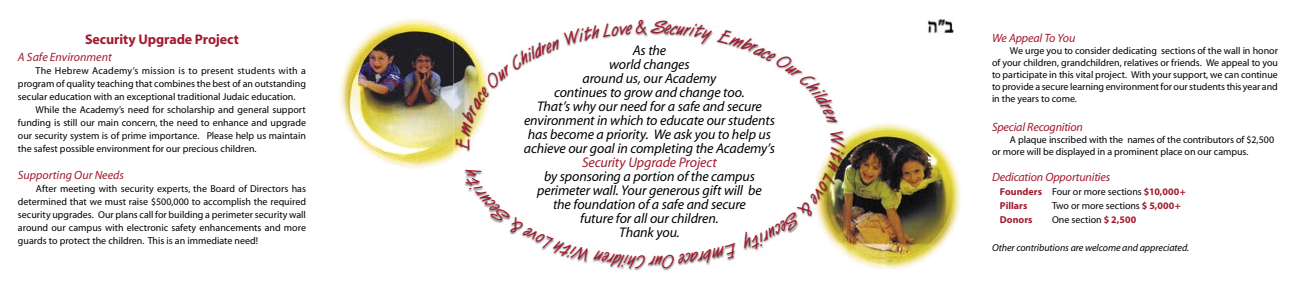
<style>
.page{position:relative;width:1296px;height:288px;background:#fff}
.page>*{position:absolute;margin:0;border:0;box-sizing:border-box;transform-origin:0 0}
.t1{font:italic 14px/14px "Myriad";letter-spacing:-.01em;color:#000;text-align:center}
.t2{font:italic 14px "Myriad";letter-spacing:-.01em;color:#a11a2d}
.t3{font:700 14px "Myriad";letter-spacing:-.005em;color:#a11a2d}
.t4{font:italic 12px "Myriad";letter-spacing:-.01em;color:#a11a2d}
.t5{font:10px/13px "Myriad";color:#000;text-align:justify}
.t6{font:700 10px/14px "Myriad";color:#a11a2d}
.t7{font:italic 10px "Myriad";letter-spacing:-.005em;color:#000}
.s1{font-weight:400;color:#000}
.s2{font-weight:700;color:#a11a2d}
</style>
<div class="page">
<img style="left:340px;top:19px;width:113px;height:150px">
<img style="left:847px;top:123px;width:114px;height:147px">
<img style="left:453px;top:30px;width:3px;height:127px">
<img style="left:845px;top:137px;width:2px;height:119px">
<img style="left:927px;top:19px;width:27px;height:14px">
<svg style="left:456px;top:20px;width:389px;height:250px"></svg>
<h1 class="t3" style="left:85px;top:32px;width:155px">Security Upgrade Project</h1>
<p class="t4" style="left:18px;top:51px;width:95px">A Safe Environment</p>
<p class="t5" style="left:18px;top:65px;width:290px;text-indent:18px">The Hebrew Academy’s mission is to present students with a program of quality teaching that combines the best of an outstanding secular education with an exceptional traditional Judaic education.</p>
<p class="t5" style="left:18px;top:104px;width:290px;text-indent:18px">While the Academy’s need for scholarship and general support funding is still our main concern, the need to enhance and upgrade our security system is of prime importance. Please help us maintain the safest possible environment for our precious children.</p>
<p class="t4" style="left:18px;top:169px;width:107px">Supporting Our Needs</p>
<p class="t5" style="left:18px;top:183px;width:290px;text-indent:18px">After meeting with security experts, the Board of Directors has determined that we must raise $500,000 to accomplish the required security upgrades. Our plans call for building a perimeter security wall around our campus with electronic safety enhancements and more guards to protect the children. This is an immediate need!</p>
<p class="t1" style="left:524px;top:43px;width:253px">As the<br>world changes<br>around us, our Academy<br>continues to grow and change too.<br>That’s why our need for a safe and secure environment in which to educate our students has become a priority. We ask you to help us achieve our goal in completing the Academy’s</p>
<h1 class="t2" style="left:582px;top:155px;width:136px">Security Upgrade Project</h1>
<h1 class="t1" style="left:537px;top:169px;width:226px">by sponsoring a portion of the campus perimeter wall. Your generous gift will be the foundation of a safe and secure future for all our children.<br>Thank you.</h1>
<p class="t4" style="left:992px;top:32px;width:85px">We Appeal To You</p>
<p class="t5" style="left:992px;top:45px;width:288px;line-height:12px;text-indent:18px">We urge you to consider dedicating sections of the wall in honor of your children, grandchildren, relatives or friends. We appeal to you to participate in this vital project. With your support, we can continue to provide a secure learning environment for our students this year and in the years to come.</p>
<p class="t4" style="left:992px;top:121px;width:93px">Special Recognition</p>
<p class="t5" style="left:992px;top:134px;width:284px;line-height:12px;text-indent:18px">A plaque inscribed with the names of the contributors of $2,500 or more will be displayed in a prominent place on our campus.</p>
<p class="t4" style="left:992px;top:171px;width:120px">Dedication Opportunities</p>
<p class="t6" style="left:1000px;top:185px;width:187px">Founders <span class="s1">Four or more sections</span> $10,000+<br>Pillars</p>
<p class="t5" style="left:1052px;top:199px;width:130px">Two or more sections <span class="s2">$ 5,000+</span></p>
<p class="t6" style="left:1000px;top:213px;width:34px">Donors</p>
<p class="t5" style="left:1052px;top:213px;width:86px">One section <span class="s2">$ 2,500</span></p>
<p class="t7" style="left:992px;top:242px;width:199px">Other contributions are welcome and appreciated.</p>
</div>
